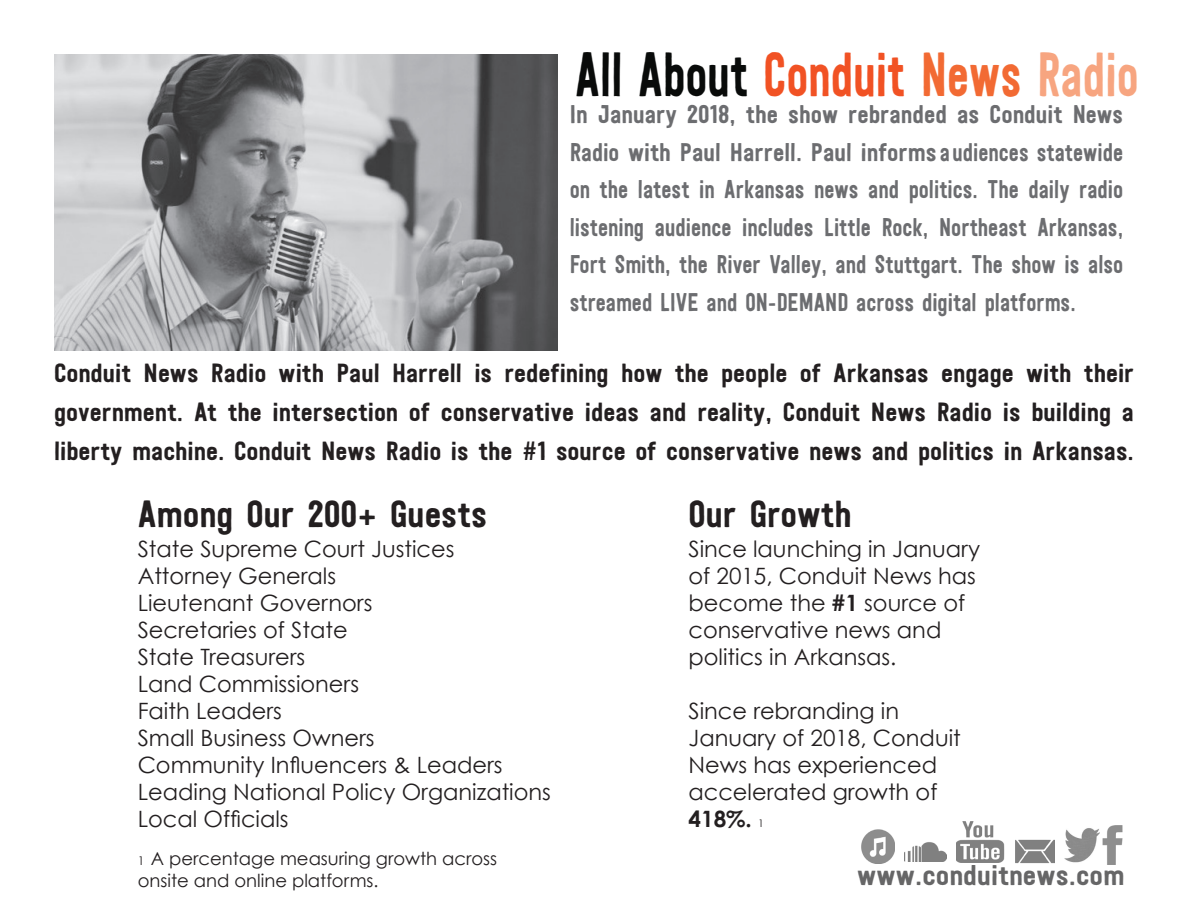
<style>
.page{position:relative;width:1188px;height:918px;background:#fff}
.page>*{position:absolute;margin:0;border:0;box-sizing:border-box;transform-origin:0 0}
.t1{font:61.8px "Festivo LC Basic";color:#090b0a;scale:.8 1}
.t2{font:37.5px "Festivo LC Basic";color:#231f20}
.t3{font:28.5px "Festivo LC Basic";color:#404041;scale:1.07 1}
.t4{font:26.25px/39px "Festivo LC Basic";color:#231f20;text-align:justify}
.t5{font:25.5px/37.5px "Festivo LC Basic";color:#6c6d70;text-align:justify}
.t6{font:22.5px/27px "Century Gothic";color:#231f20}
.t7{font:18px "Century Gothic";color:#231f20}
.s1{color:#f15224}
.s2{color:#f26a33}
.s3{color:#f7a580}
.s4{font-size:12px}
.s5{font-weight:700}
.s6{font-size:10.5px}
</style>
<div class="page">
<img style="left:1099px;top:826px;width:24px;height:39px">
<img style="left:1065px;top:828px;width:34px;height:35px">
<img style="left:1015px;top:839px;width:39px;height:25px">
<img style="left:956px;top:822px;width:48px;height:41px">
<img style="left:54px;top:54px;width:503px;height:297px">
<img style="left:861px;top:829px;width:33px;height:35px">
<img style="left:904px;top:842px;width:42px;height:20px">
<p class="t1" style="left:575px;top:37px;width:706px">All About <span class="s1">Conduit</span> <span class="s2">News</span> <span class="s3">Radio</span></p>
<p class="t5" style="left:570px;top:95px;width:555px">In January 2018, the show rebranded as Conduit News Radio with Paul Harrell. Paul informs a udiences statewide on the latest in Arkansas news and politics. The daily radio listening audience includes Little Rock, Northeast Arkansas, Fort Smith, the River Valley, and Stuttgart. The show is also streamed LIVE and ON-DEMAND across digital platforms.</p>
<p class="t4" style="left:54px;top:353px;width:1082px">Conduit News Radio with Paul Harrell is redefining how the people of Arkansas engage with their government. At the intersection of conservative ideas and reality, Conduit News Radio is building a liberty machine. Conduit News Radio is the #1 source of conservative news and politics in Arkansas.</p>
<p class="t2" style="left:138px;top:491px;width:351px">Among Our 200+ Guests</p>
<p class="t6" style="left:138px;top:535px;width:318px">State Supreme Court Justices</p>
<p class="t6" style="left:138px;top:562px;width:200px">Attorney Generals</p>
<p class="t6" style="left:138px;top:589px;width:236px">Lieutenant Governors</p>
<p class="t6" style="left:138px;top:616px;width:212px">Secretaries of State</p>
<p class="t6" style="left:138px;top:643px;width:169px">State Treasurers</p>
<p class="t6" style="left:138px;top:670px;width:223px">Land Commissioners</p>
<p class="t6" style="left:138px;top:697px;width:146px">Faith Leaders</p>
<p class="t6" style="left:138px;top:724px;width:238px">Small Business Owners</p>
<p class="t6" style="left:138px;top:751px;width:366px">Community Influencers &amp; Leaders</p>
<p class="t6" style="left:138px;top:778px;width:415px">Leading National Policy Organizations</p>
<p class="t6" style="left:138px;top:805px;width:153px">Local Officials</p>
<p class="t7" style="left:138px;top:847px;width:361px"><span class="s4">1</span> A percentage measuring growth across</p>
<p class="t7" style="left:138px;top:869px;width:242px">onsite and online platforms.</p>
<p class="t2" style="left:688px;top:491px;width:165px">Our Growth</p>
<p class="t6" style="left:688px;top:535px;width:293px">Since launching in January of 2015, Conduit News has become the <span class="s5">#1</span> source of conservative news and politics in Arkansas.</p>
<p class="t6" style="left:688px;top:697px;width:212px">Since rebranding in</p>
<p class="t6" style="left:688px;top:724px;width:274px">January of 2018, Conduit<br>News has experienced accelerated growth of<br><span class="s5">418%.</span> <span class="s6">1</span></p>
<p class="t3" style="left:857px;top:858px;width:251px">www.conduitnews.com</p>
</div>
